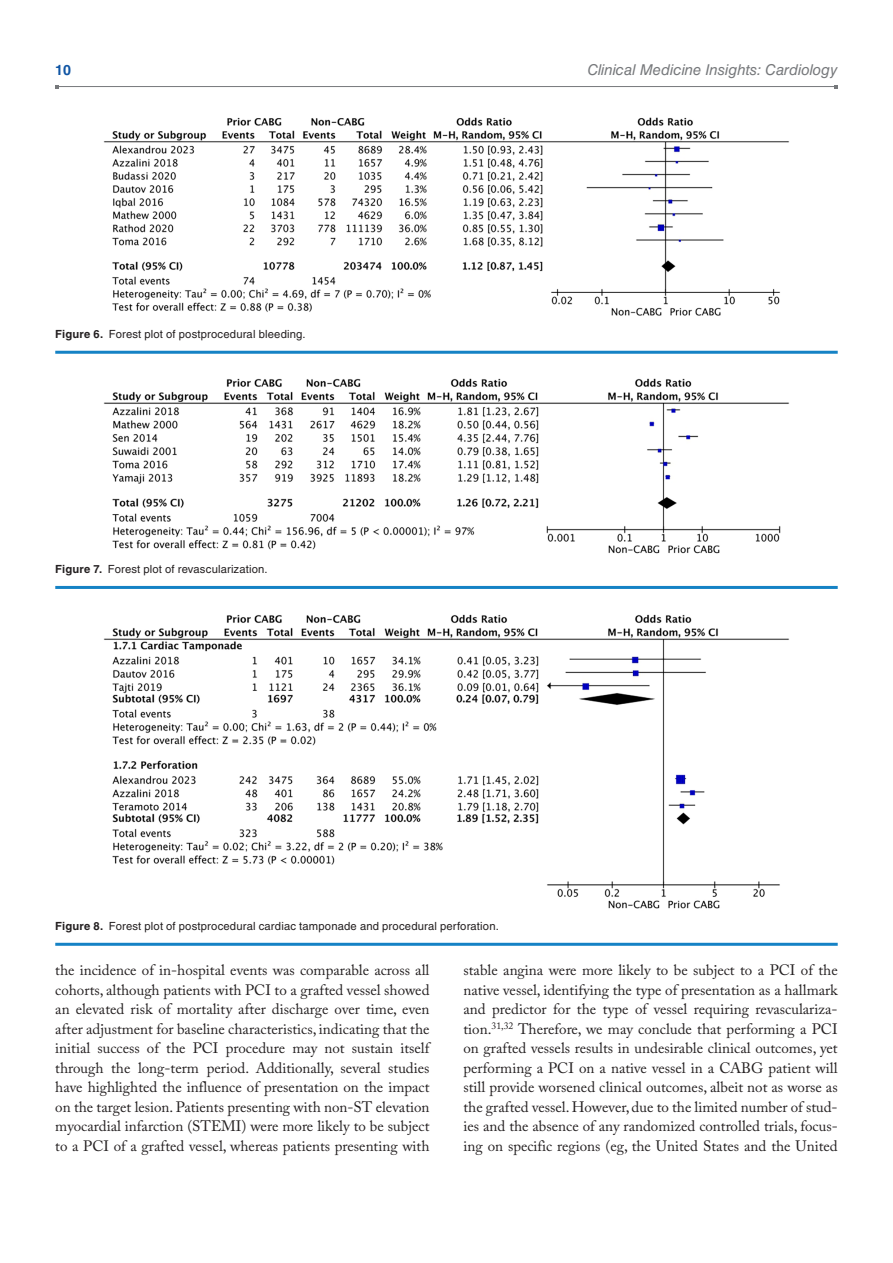
<style>
.page{position:relative;width:893px;height:1263px;background:#fff}
.page>*{position:absolute;margin:0;border:0;box-sizing:border-box;transform-origin:0 0}
.t1{font:15px/19.5px "Adobe Caslon Pro";color:#231f20;text-align:justify}
.t2{font:italic 15px "Helvetica LT Std";letter-spacing:-.005em;color:#76787b}
.t3{font:700 14.25px "Helvetica LT Std";color:#1055a4}
.t4{font:11.25px "Helvetica LT Std";letter-spacing:.015em;color:#231f20}
.s1{font-weight:700}
</style>
<div class="page">
<hr style="left:57px;top:86px;width:779px;height:1px;background:#76787b">
<hr style="left:55px;top:351px;width:783px;height:3px;background:#1582c5">
<img style="left:103px;top:117px;width:687px;height:199px">
<hr style="left:55px;top:586px;width:783px;height:3px;background:#1582c5">
<img style="left:103px;top:378px;width:686px;height:176px">
<hr style="left:55px;top:943px;width:783px;height:3px;background:#1582c5">
<img style="left:103px;top:614px;width:686px;height:295px">
<p class="t3" style="left:55px;top:61px;width:17px">10</p>
<p class="t2" style="left:587px;top:61px;width:252px">Clinical Medicine Insights: Cardiology</p>
<p class="t4" style="left:55px;top:327px;width:252px"><span class="s1">Figure 6.</span> Forest plot of postprocedural bleeding.</p>
<p class="t4" style="left:55px;top:563px;width:214px"><span class="s1">Figure 7.</span> Forest plot of revascularization.</p>
<p class="t4" style="left:55px;top:919px;width:445px"><span class="s1">Figure 8.</span> Forest plot of postprocedural cardiac tamponade and procedural perforation.</p>
<p class="t1" style="left:55px;top:960px;width:376px">the incidence of in-hospital events was comparable across all cohorts, although patients with PCI to a grafted vessel showed an elevated risk of mortality after discharge over time, even after adjustment for baseline characteristics, indicating that the initial success of the PCI procedure may not sustain itself through the long-term period. Additionally, several studies have highlighted the influence of presentation on the impact on the target lesion. Patients presenting with non-ST elevation myocardial infarction (STEMI) were more likely to be subject to a PCI of a grafted vessel, whereas patients presenting with</p>
<p class="t1" style="left:463px;top:960px;width:376px">stable angina were more likely to be subject to a PCI of the native vessel, identifying the type of presentation as a hallmark and predictor for the type of vessel requiring revasculariza&shy;tion.<sup>31,32</sup> Therefore, we may conclude that performing a PCI on grafted vessels results in undesirable clinical outcomes, yet performing a PCI on a native vessel in a CABG patient will still provide worsened clinical outcomes, albeit not as worse as the grafted vessel. However, due to the limited number of stud&shy;ies and the absence of any randomized controlled trials, focus&shy;ing on specific regions (eg, the United States and the United</p>
</div>
